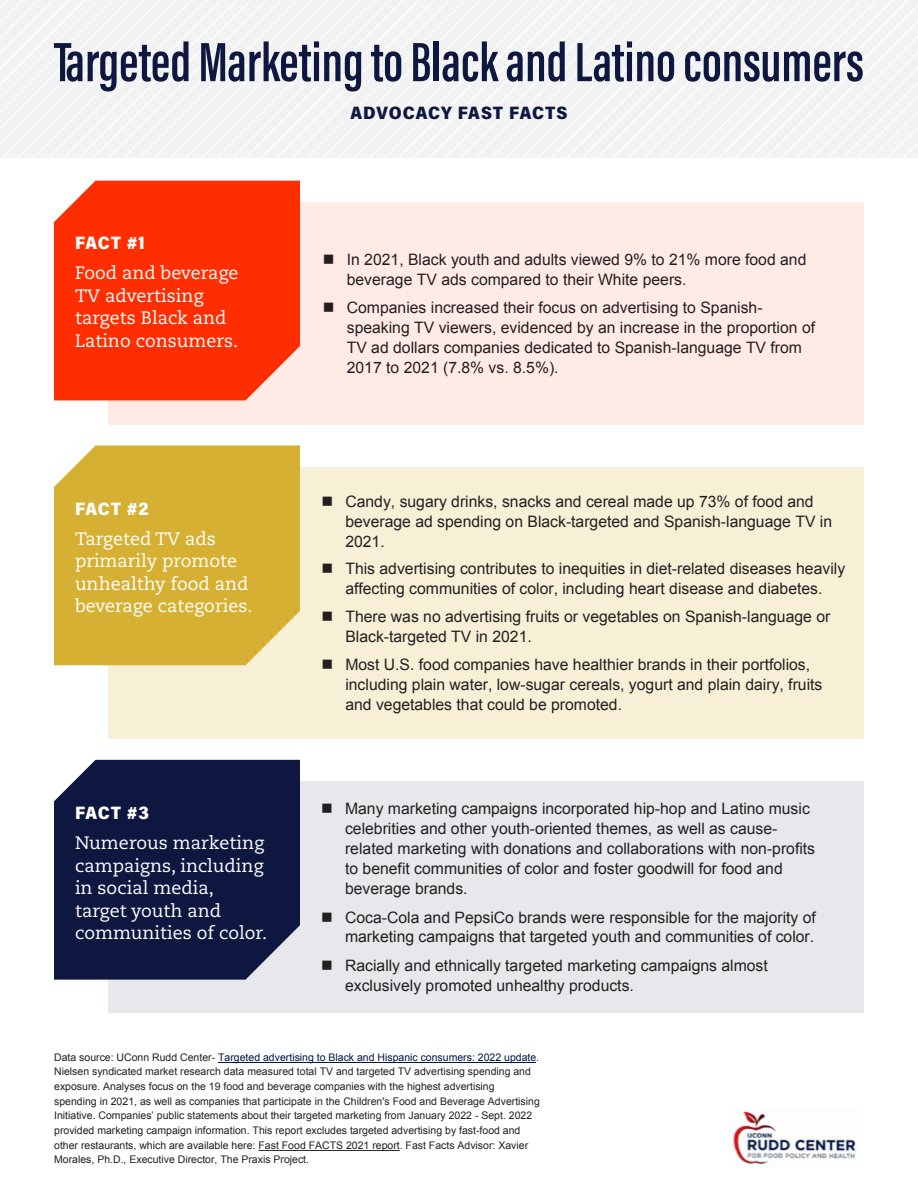
<style>
.page{position:relative;width:918px;height:1188px;background:#fff}
.page>*{position:absolute;margin:0;border:0;box-sizing:border-box;transform-origin:0 0}
.t1{font:57px "Acumin Variable Concept";color:#0d1740}
.t2{font:18px/22.5px "Caecilia LT Pro 55 Roman";color:#fff}
.t3{font:18px "Acumin Variable Concept";letter-spacing:.035em;color:#fff}
.t4{font:18px "Acumin Variable Concept";letter-spacing:.045em;color:#0d1740}
.t5{font:15.75px/20px "Arial";color:#231f20}
.t6{font:10.5px/14.7px "Arial";color:#231f20}
.s1{color:#001641}
</style>
<div class="page">
<div style="left:0;top:0;width:918px;height:158px;background:#f2f2f2"></div>
<div style="left:109px;top:202px;width:755px;height:222px;background:#ffeae6"></div>
<div style="left:109px;top:467px;width:755px;height:272px;background:#f7efd6"></div>
<div style="left:109px;top:781px;width:755px;height:231px;background:#e7e8ec"></div>
<div style="left:54px;top:181px;width:246px;height:219px;background:#ff2e00"></div>
<div style="left:54px;top:760px;width:246px;height:220px;background:#0d1740"></div>
<div style="left:54px;top:445px;width:246px;height:220px;background:#d6b033"></div>
<img style="left:733px;top:1111px;width:123px;height:54px">
<hr style="left:219px;top:1062px;width:317px;height:1px;background:#001641">
<hr style="left:259px;top:1150px;width:141px;height:1px;background:#231f20">
<p class="t1" style="left:54px;top:22px;width:812px">Targeted Marketing to Black and Latino consumers</p>
<p class="t4" style="left:350px;top:101px;width:219px">ADVOCACY FAST FACTS</p>
<p class="t3" style="left:75px;top:230px;width:71px">FACT #1</p>
<p class="t2" style="left:75px;top:261px;width:165px">Food and beverage<br>TV advertising targets Black and<br>Latino consumers.</p>
<p class="t3" style="left:75px;top:496px;width:75px">FACT #2</p>
<p class="t2" style="left:75px;top:527px;width:179px">Targeted TV ads primarily promote unhealthy food and beverage categories.</p>
<p class="t3" style="left:75px;top:801px;width:75px">FACT #3</p>
<p class="t2" style="left:75px;top:832px;width:194px">Numerous marketing campaigns, including in social media, target youth and communities of color.</p>
<p class="t5" style="left:347px;top:250px;width:461px">In 2021, Black youth and adults viewed 9% to 21% more food and beverage TV ads compared to their White peers.</p>
<p class="t5" style="left:347px;top:298px;width:470px">Companies increased their focus on advertising to Spanish&shy;speaking TV viewers, evidenced by an increase in the proportion of TV ad dollars companies dedicated to Spanish-language TV from 2017 to 2021 (7.8% vs. 8.5%).</p>
<p class="t5" style="left:345px;top:492px;width:488px">Candy, sugary drinks, snacks and cereal made up 73% of food and beverage ad spending on Black-targeted and Spanish-language TV in<br>2021.</p>
<p class="t5" style="left:345px;top:559px;width:501px">This advertising contributes to inequities in diet-related diseases heavily affecting communities of color, including heart disease and diabetes.</p>
<p class="t5" style="left:345px;top:607px;width:486px">There was no advertising fruits or vegetables on Spanish-language or<br>Black-targeted TV in 2021.</p>
<p class="t5" style="left:345px;top:655px;width:479px">Most U.S. food companies have healthier brands in their portfolios, including plain water, low-sugar cereals, yogurt and plain dairy, fruits and vegetables that could be promoted.</p>
<p class="t5" style="left:345px;top:799px;width:472px">Many marketing campaigns incorporated hip-hop and Latino music celebrities and other youth-oriented themes, as well as cause&shy;related marketing with donations and collaborations with non-profits to benefit communities of color and foster goodwill for food and beverage brands.</p>
<p class="t5" style="left:345px;top:908px;width:472px;line-height:19.2px">Coca-Cola and PepsiCo brands were responsible for the majority of marketing campaigns that targeted youth and communities of color.</p>
<p class="t5" style="left:345px;top:956px;width:424px;line-height:19.2px">Racially and ethnically targeted marketing campaigns almost exclusively promoted unhealthy products.</p>
<p class="t6" style="left:54px;top:1050px;width:487px">Data source: UConn Rudd Center- <span class="s1">Targeted advertising to Black and Hispanic consumers: 2022 update</span>.<br>Nielsen syndicated market research data measured total TV and targeted TV advertising spending and exposure. Analyses focus on the 19 food and beverage companies with the highest advertising spending in 2021, as well as companies that participate in the Children's Food and Beverage Advertising Initiative. Companies’ public statements about their targeted marketing from January 2022 - Sept. 2022 provided marketing campaign information. This report excludes targeted advertising by fast-food and other restaurants, which are available here: Fast Food FACTS 2021 report. Fast Facts Advisor: Xavier Morales, Ph.D., Executive Director, The Praxis Project.</p>
</div>
